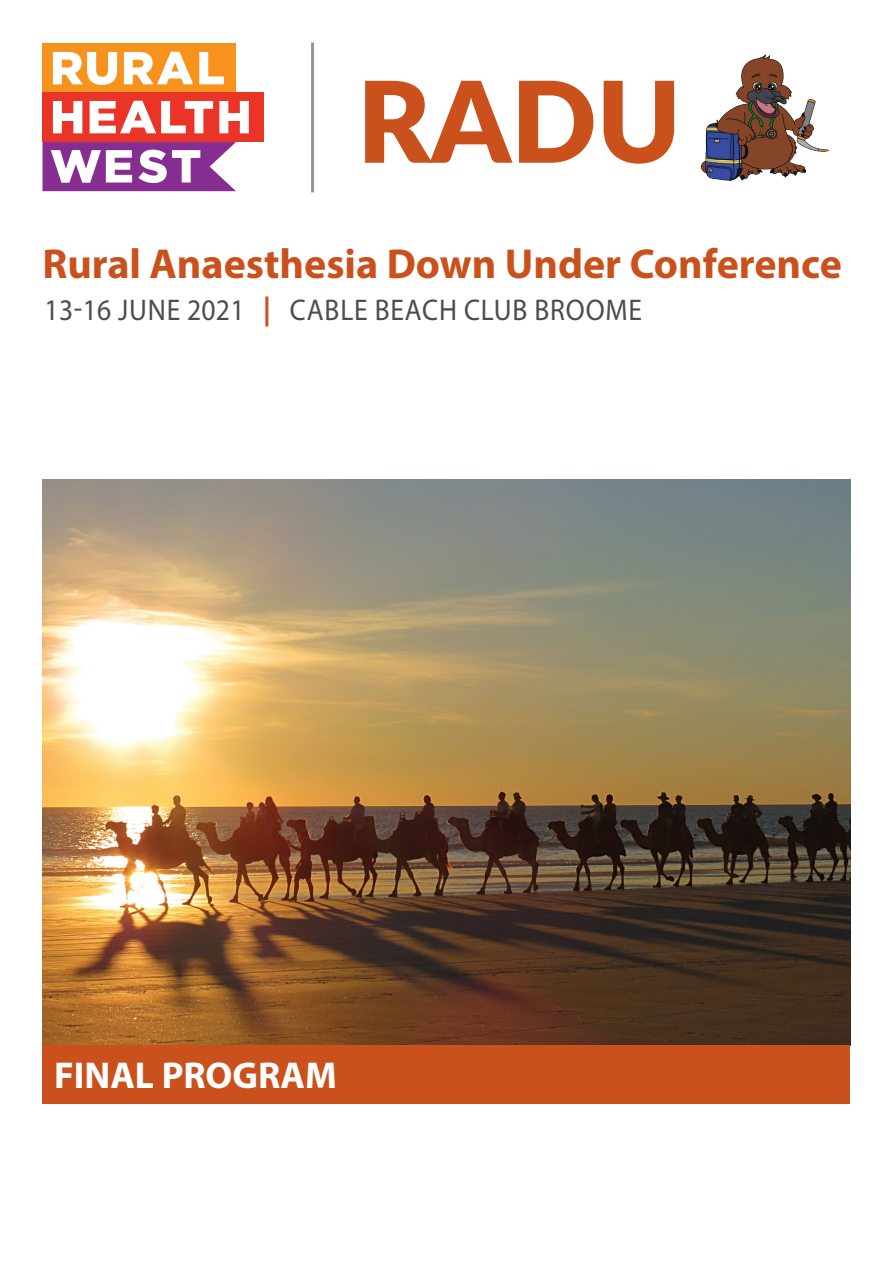
<style>
.page{position:relative;width:893px;height:1263px;background:#fff}
.page>*{position:absolute;margin:0;border:0;box-sizing:border-box;transform-origin:0 0}
.t1{font:900 112.5px "Lato";color:#cb511c}
.t2{font:700 42px "Myriad Pro";color:#cb511c}
.t3{font:700 37.5px "Myriad Pro";color:#fff}
.t4{font:30px "Myriad Pro";letter-spacing:.03em;color:#4b4c4d;scale:.92 1}
.s1{font-weight:700;color:#cb511c}
</style>
<div class="page">
<img style="left:42px;top:42px;width:809px;height:1062px">
<h1 class="t1" style="left:357px;top:37px;width:325px">RADU</h1>
<p class="t2" style="left:43px;top:237px;width:801px">Rural Anaesthesia Down Under Conference</p>
<p class="t4" style="left:45px;top:292px;width:651px">13-16 JUNE 2021 <span class="s1">|</span> CABLE BEACH CLUB BROOME</p>
<p class="t3" style="left:54px;top:1051px;width:284px">FINAL PROGRAM</p>
</div>
